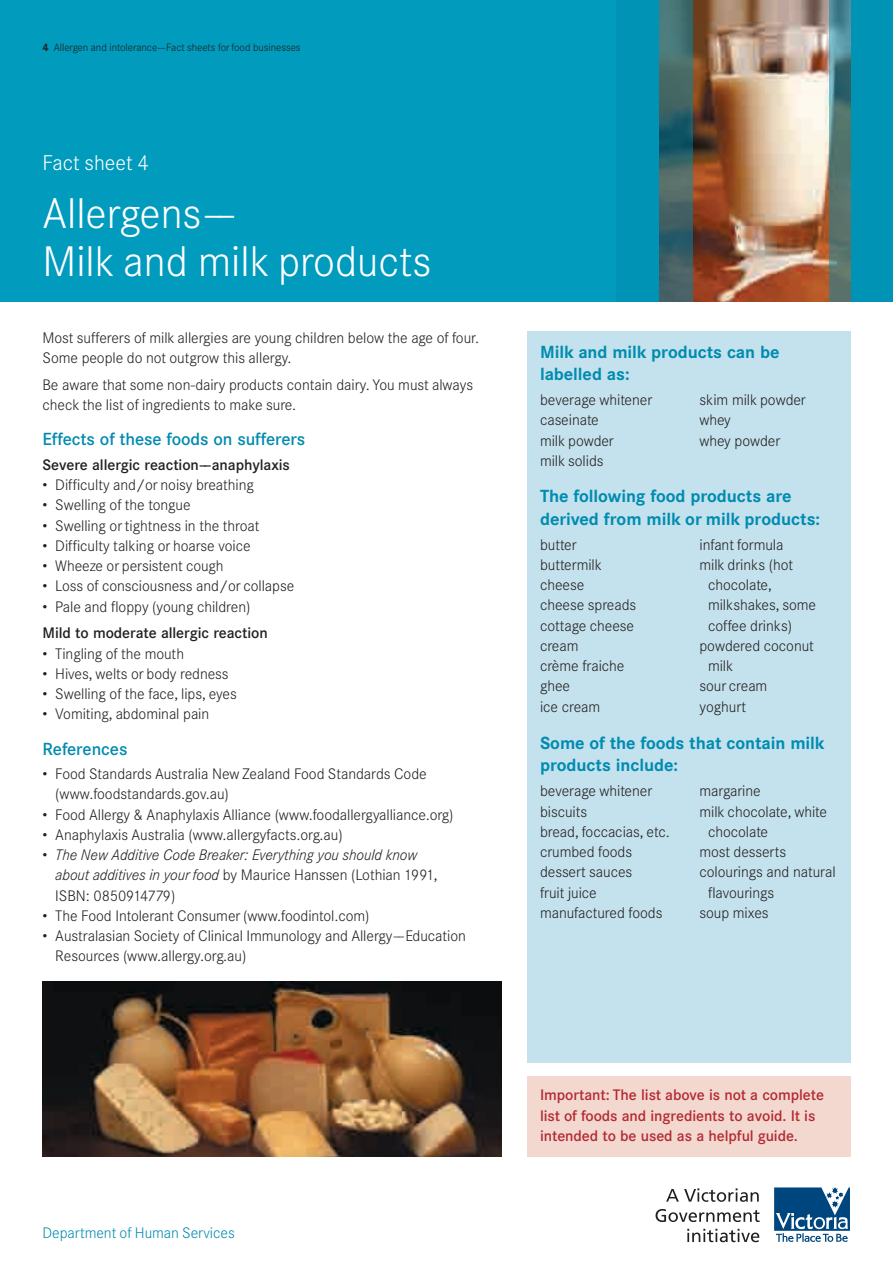
<style>
.page{position:relative;width:893px;height:1263px;background:#fff}
.page>*{position:absolute;margin:0;border:0;box-sizing:border-box;transform-origin:0 0}
.t1{font:300 42px/48px "Corporate SBQ";color:#fff}
.t2{font:300 21px "Corporate SBQ";color:#fff}
.t3{font:700 17.25px/22.5px "Corporate SBQ";letter-spacing:-.005em;color:#008bb0}
.t4{font:500 17.25px "Corporate SBQ";letter-spacing:-.005em;color:#008bb0}
.t5{font:300 15px/20.2px "Corporate SBQ";letter-spacing:-.005em;color:#231f20}
.t6{font:italic 300 15px/20.2px "Corporate SBQ";letter-spacing:-.005em;color:#231f20}
.t7{font:500 15px/20.2px "Corporate SBQ";letter-spacing:-.005em;color:#b32a33}
.t8{font:500 15px "Corporate SBQ";letter-spacing:-.005em;color:#231f20}
.t9{font:300 15px "Corporate SBQ";letter-spacing:-.005em;color:#008bb0}
.t10{font:300 10.5px "Corporate SBQ";letter-spacing:-.005em;color:#231f20}
.s1{font-weight:700}
.s2{font-style:normal}
</style>
<div class="page">
<div style="left:0;top:0;width:893px;height:302px;background:#009bbd"></div>
<svg style="left:774px;top:1187px;width:76px;height:55px"></svg>
<svg style="left:666px;top:1188px;width:93px;height:14px"></svg>
<svg style="left:655px;top:1209px;width:105px;height:13px"></svg>
<svg style="left:687px;top:1229px;width:72px;height:13px"></svg>
<div style="left:527px;top:332px;width:323px;height:731px;background:#c4e2ed"></div>
<div style="left:527px;top:1076px;width:323px;height:81px;background:#f3d8cf"></div>
<img style="left:693px;top:0;width:136px;height:302px">
<svg style="left:659px;top:0;width:34px;height:302px;background:#3e6568"></svg>
<svg style="left:829px;top:0;width:22px;height:302px;background:#547b7a"></svg>
<img style="left:43px;top:981px;width:459px;height:176px">
<p class="t10" style="left:43px;top:41px;width:260px"><span class="s1">4</span> Allergen and intolerance––Fact sheets for food businesses</p>
<h2 class="t2" style="left:43px;top:150px;width:108px">Fact sheet 4</h2>
<h1 class="t1" style="left:43px;top:190px;width:390px">Allergens––<br>Milk and milk products</h1>
<p class="t5" style="left:43px;top:328px;width:438px">Most sufferers of milk allergies are young children below the age of four.<br>Some people do not outgrow this allergy.</p>
<p class="t5" style="left:43px;top:375px;width:432px">Be aware that some non-dairy products contain dairy. You must always check the list of ingredients to make sure.</p>
<p class="t4" style="left:43px;top:429px;width:264px">Effects of these foods on sufferers</p>
<p class="t8" style="left:43px;top:456px;width:249px">Severe allergic reaction––anaphylaxis</p>
<p class="t5" style="left:43px;top:475px;width:213px">• Difficulty and/or noisy breathing</p>
<p class="t5" style="left:43px;top:495px;width:150px">• Swelling of the tongue</p>
<p class="t5" style="left:43px;top:515px;width:219px">• Swelling or tightness in the throat</p>
<p class="t5" style="left:43px;top:536px;width:210px">• Difficulty talking or hoarse voice</p>
<p class="t5" style="left:43px;top:556px;width:183px">• Wheeze or persistent cough</p>
<p class="t5" style="left:43px;top:576px;width:253px">• Loss of consciousness and/or collapse</p>
<p class="t5" style="left:43px;top:596px;width:209px">• Pale and floppy (young children)</p>
<p class="t8" style="left:43px;top:624px;width:227px">Mild to moderate allergic reaction</p>
<p class="t5" style="left:43px;top:643px;width:143px">• Tingling of the mouth</p>
<p class="t5" style="left:43px;top:663px;width:188px">• Hives, welts or body redness</p>
<p class="t5" style="left:43px;top:684px;width:196px">• Swelling of the face, lips, eyes</p>
<p class="t5" style="left:43px;top:704px;width:168px">• Vomiting, abdominal pain</p>
<p class="t4" style="left:43px;top:738px;width:86px">References</p>
<p class="t5" style="left:55px;top:764px;width:373px;text-indent:-13px">• Food Standards Australia New Zealand Food Standards Code (www.foodstandards.gov.au)</p>
<p class="t5" style="left:43px;top:804px;width:413px">• Food Allergy &amp; Anaphylaxis Alliance (www.foodallergyalliance.org)</p>
<p class="t5" style="left:43px;top:824px;width:302px">• Anaphylaxis Australia (www.allergyfacts.org.au)</p>
<p class="t6" style="left:55px;top:845px;width:384px;text-indent:-13px"><span class="s2">•</span> The New Additive Code Breaker: Everything you should know about additives in your food <span class="s2">by Maurice Hanssen (Lothian 1991,<br>ISBN: 0850914779)</span></p>
<p class="t5" style="left:43px;top:905px;width:329px">• The Food Intolerant Consumer (www.foodintol.com)</p>
<p class="t5" style="left:55px;top:926px;width:412px;text-indent:-13px">• Australasian Society of Clinical Immunology and Allergy––Education<br>Resources (www.allergy.org.au)</p>
<p class="t9" style="left:43px;top:1224px;width:194px">Department of Human Services</p>
<p class="t3" style="left:540px;top:341px;width:241px">Milk and milk products can be labelled as:</p>
<p class="t5" style="left:540px;top:390px;width:114px">beverage whitener caseinate<br>milk powder<br>milk solids</p>
<p class="t5" style="left:699px;top:390px;width:108px">skim milk powder whey<br>whey powder</p>
<p class="t3" style="left:540px;top:485px;width:282px">The following food products are derived from milk or milk products:</p>
<p class="t5" style="left:540px;top:534px;width:98px">butter buttermilk cheese<br>cheese spreads cottage cheese cream<br>crème fraiche ghee<br>ice cream</p>
<p class="t5" style="left:699px;top:534px;width:85px">infant formula</p>
<p class="t5" style="left:699px;top:555px;width:95px">milk drinks (hot</p>
<p class="t5" style="left:708px;top:575px;width:65px">chocolate,</p>
<p class="t5" style="left:708px;top:595px;width:110px">milkshakes, some</p>
<p class="t5" style="left:708px;top:615px;width:85px">coffee drinks)</p>
<p class="t5" style="left:699px;top:636px;width:116px">powdered coconut</p>
<p class="t5" style="left:708px;top:656px;width:27px">milk</p>
<p class="t5" style="left:699px;top:676px;width:69px">sour cream</p>
<p class="t5" style="left:699px;top:696px;width:48px">yoghurt</p>
<p class="t3" style="left:540px;top:732px;width:286px">Some of the foods that contain milk products include:</p>
<p class="t5" style="left:540px;top:781px;width:131px">beverage whitener biscuits<br>bread, foccacias, etc. crumbed foods dessert sauces<br>fruit juice manufactured foods</p>
<p class="t5" style="left:699px;top:781px;width:63px">margarine</p>
<p class="t5" style="left:699px;top:801px;width:129px">milk chocolate, white</p>
<p class="t5" style="left:708px;top:821px;width:62px">chocolate</p>
<p class="t5" style="left:699px;top:842px;width:88px">most desserts</p>
<p class="t5" style="left:699px;top:862px;width:138px">colourings and natural</p>
<p class="t5" style="left:708px;top:882px;width:68px">flavourings</p>
<p class="t5" style="left:699px;top:902px;width:71px">soup mixes</p>
<p class="t7" style="left:540px;top:1085px;width:285px">Important: The list above is not a complete list of foods and ingredients to avoid. It is intended to be used as a helpful guide.</p>
</div>
